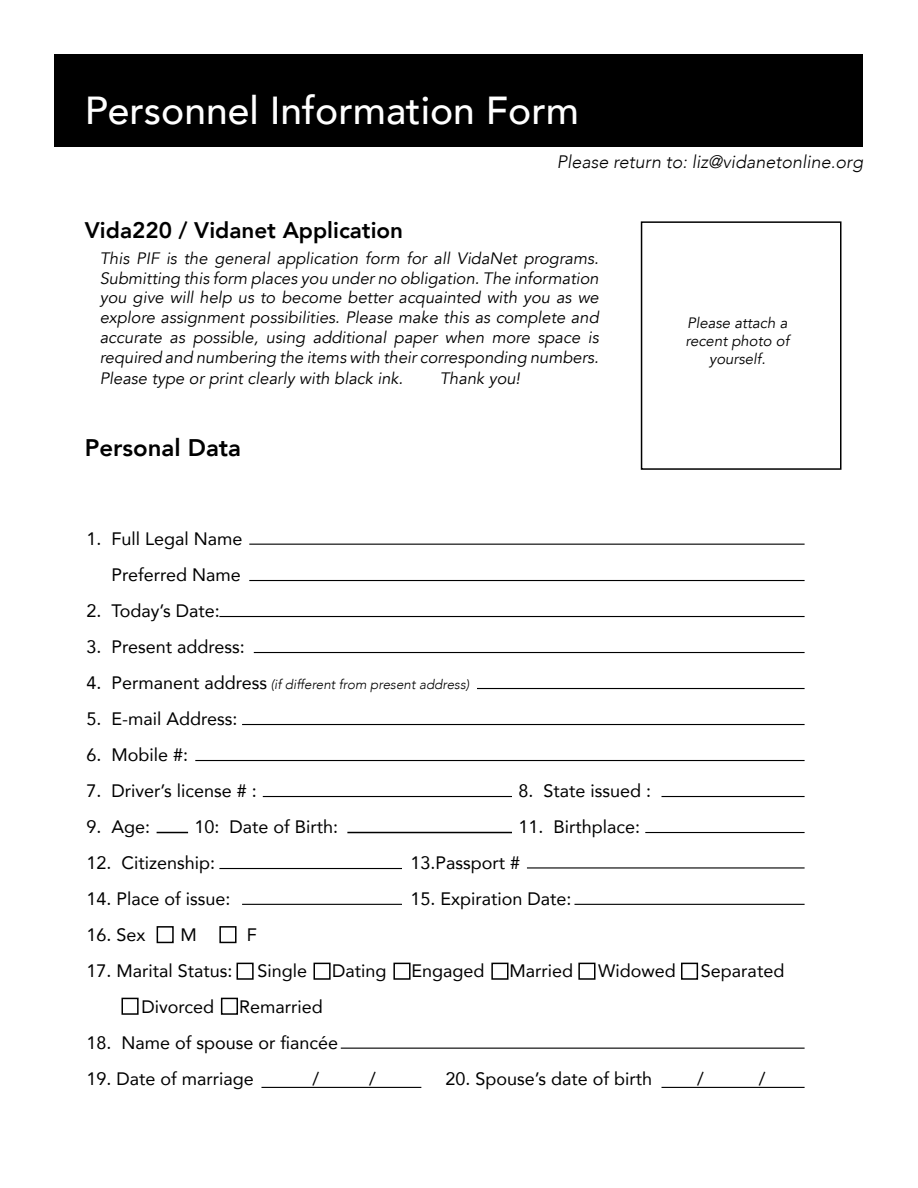
<style>
.page{position:relative;width:918px;height:1188px;background:#fff}
.page>*{position:absolute;margin:0;border:0;box-sizing:border-box;transform-origin:0 0}
.t1{font:500 39px "Avenir";color:#fff}
.t2{font:800 24px "Avenir";color:#000}
.t3{font:800 22.5px "Avenir";color:#000}
.t4{font:18px/36px "Avenir";color:#000;text-align:right}
.t5{font:italic 300 18px "Avenir";color:#000}
.t6{font:italic 16.5px/19.8px "Avenir";color:#000;text-align:justify}
.t7{font:italic 15px/18px "Avenir";color:#000;text-align:center}
.t8{font:italic 300 13.5px "Avenir";color:#000}
.s1{font-weight:400;font-style:normal;font-size:18px}
</style>
<div class="page">
<div style="left:55px;top:55px;width:808px;height:92px;background:#000"></div>
<hr style="left:249px;top:544px;width:556px;height:1px;background:#000">
<hr style="left:249px;top:580px;width:556px;height:1px;background:#000">
<hr style="left:219px;top:616px;width:586px;height:1px;background:#000">
<hr style="left:254px;top:652px;width:551px;height:1px;background:#000">
<hr style="left:477px;top:688px;width:328px;height:1px;background:#000">
<hr style="left:242px;top:724px;width:563px;height:1px;background:#000">
<hr style="left:195px;top:760px;width:610px;height:1px;background:#000">
<hr style="left:263px;top:796px;width:249px;height:1px;background:#000">
<hr style="left:645px;top:832px;width:160px;height:1px;background:#000">
<hr style="left:219px;top:868px;width:183px;height:1px;background:#000">
<hr style="left:242px;top:904px;width:160px;height:1px;background:#000">
<hr style="left:261px;top:1087px;width:160px;height:1px;background:#000">
<hr style="left:341px;top:1048px;width:464px;height:1px;background:#000">
<hr style="left:574px;top:904px;width:231px;height:1px;background:#000">
<hr style="left:662px;top:796px;width:143px;height:1px;background:#000">
<hr style="left:527px;top:867px;width:278px;height:2px;background:#000">
<hr style="left:347px;top:832px;width:165px;height:1px;background:#000">
<hr style="left:157px;top:832px;width:31px;height:1px;background:#000">
<div style="left:157px;top:926px;width:17px;height:17px;border:2px solid #000"></div>
<div style="left:237px;top:963px;width:17px;height:17px;border:2px solid #000"></div>
<div style="left:221px;top:998px;width:17px;height:17px;border:2px solid #000"></div>
<div style="left:122px;top:998px;width:17px;height:17px;border:2px solid #000"></div>
<div style="left:314px;top:963px;width:17px;height:17px;border:2px solid #000"></div>
<div style="left:393px;top:963px;width:18px;height:17px;border:2px solid #000"></div>
<div style="left:491px;top:963px;width:17px;height:17px;border:2px solid #000"></div>
<div style="left:578px;top:963px;width:18px;height:17px;border:2px solid #000"></div>
<div style="left:681px;top:963px;width:17px;height:17px;border:2px solid #000"></div>
<div style="left:219px;top:926px;width:18px;height:17px;border:2px solid #000"></div>
<hr style="left:662px;top:1087px;width:143px;height:1px;background:#000">
<div style="left:641px;top:221px;width:201px;height:249px;border:2px solid #000"></div>
<h1 class="t1" style="left:85px;top:76px;width:496px">Personnel Information Form</h1>
<p class="t5" style="left:557px;top:151px;width:308px">Please return to: liz@vidanetonline.org</p>
<h3 class="t3" style="left:85px;top:213px;width:320px">Vida220 / Vidanet Application</h3>
<p class="t6" style="left:100px;top:248px;width:501px">This PIF is the general application form for all VidaNet programs.<br>Submitting this form places you under no obligation. The information you give will help us to become better acquainted with you as we explore assignment possibilities. Please make this as complete and accurate as possible, using additional paper when more space is required and numbering the items with their corresponding numbers.</p>
<p class="t6" style="left:100px;top:369px;width:305px">Please type or print clearly with black ink.</p>
<p class="t6" style="left:440px;top:369px;width:82px">Thank you!</p>
<h2 class="t2" style="left:85px;top:429px;width:158px">Personal Data</h2>
<p class="t7" style="left:685px;top:314px;width:105px">Please attach a recent photo of yourself.</p>
<p class="t4" style="left:86px;top:520px;width:158px">1. Full Legal Name<br>Preferred Name</p>
<p class="t4" style="left:86px;top:592px;width:135px">2. Today’s Date:</p>
<p class="t4" style="left:86px;top:628px;width:160px">3. Present address:</p>
<p class="t8" style="left:86px;top:676px;width:384px"><span class="s1">4. Permanent address</span> (if different from present address)</p>
<p class="t4" style="left:86px;top:700px;width:153px">5. E-mail Address:</p>
<p class="t4" style="left:86px;top:736px;width:103px">6. Mobile #:</p>
<p class="t4" style="left:86px;top:772px;width:172px">7. Driver’s license # :</p>
<p class="t4" style="left:518px;top:772px;width:134px">8. State issued :</p>
<p class="t4" style="left:86px;top:808px;width:65px">9. Age:</p>
<p class="t4" style="left:194px;top:808px;width:145px">10: Date of Birth:</p>
<p class="t4" style="left:518px;top:808px;width:123px">11. Birthplace:</p>
<p class="t4" style="left:86px;top:844px;width:130px">12. Citizenship:</p>
<p class="t4" style="left:410px;top:844px;width:111px">13.Passport #</p>
<p class="t4" style="left:86px;top:880px;width:146px">14. Place of issue:</p>
<p class="t4" style="left:410px;top:880px;width:163px">15. Expiration Date:</p>
<p class="t4" style="left:86px;top:916px;width:61px">16. Sex</p>
<p class="t4" style="left:180px;top:916px;width:18px">M</p>
<p class="t4" style="left:247px;top:916px;width:12px">F</p>
<p class="t4" style="left:86px;top:952px;width:148px">17. Marital Status:</p>
<p class="t4" style="left:257px;top:952px;width:51px">Single</p>
<p class="t4" style="left:332px;top:952px;width:56px">Dating</p>
<p class="t4" style="left:412px;top:952px;width:75px">Engaged</p>
<p class="t4" style="left:510px;top:952px;width:65px">Married</p>
<p class="t4" style="left:598px;top:952px;width:79px">Widowed</p>
<p class="t4" style="left:701px;top:952px;width:85px">Separated</p>
<p class="t4" style="left:141px;top:988px;width:74px">Divorced</p>
<p class="t4" style="left:239px;top:988px;width:85px">Remarried</p>
<p class="t4" style="left:86px;top:1024px;width:253px">18. Name of spouse or fiancée</p>
<p class="t4" style="left:86px;top:1060px;width:169px">19. Date of marriage</p>
<p class="t4" style="left:312px;top:1060px;width:8px">/</p>
<p class="t4" style="left:369px;top:1060px;width:8px">/</p>
<p class="t4" style="left:445px;top:1060px;width:208px">20. Spouse’s date of birth</p>
<p class="t4" style="left:697px;top:1060px;width:8px">/</p>
<p class="t4" style="left:759px;top:1060px;width:8px">/</p>
</div>
